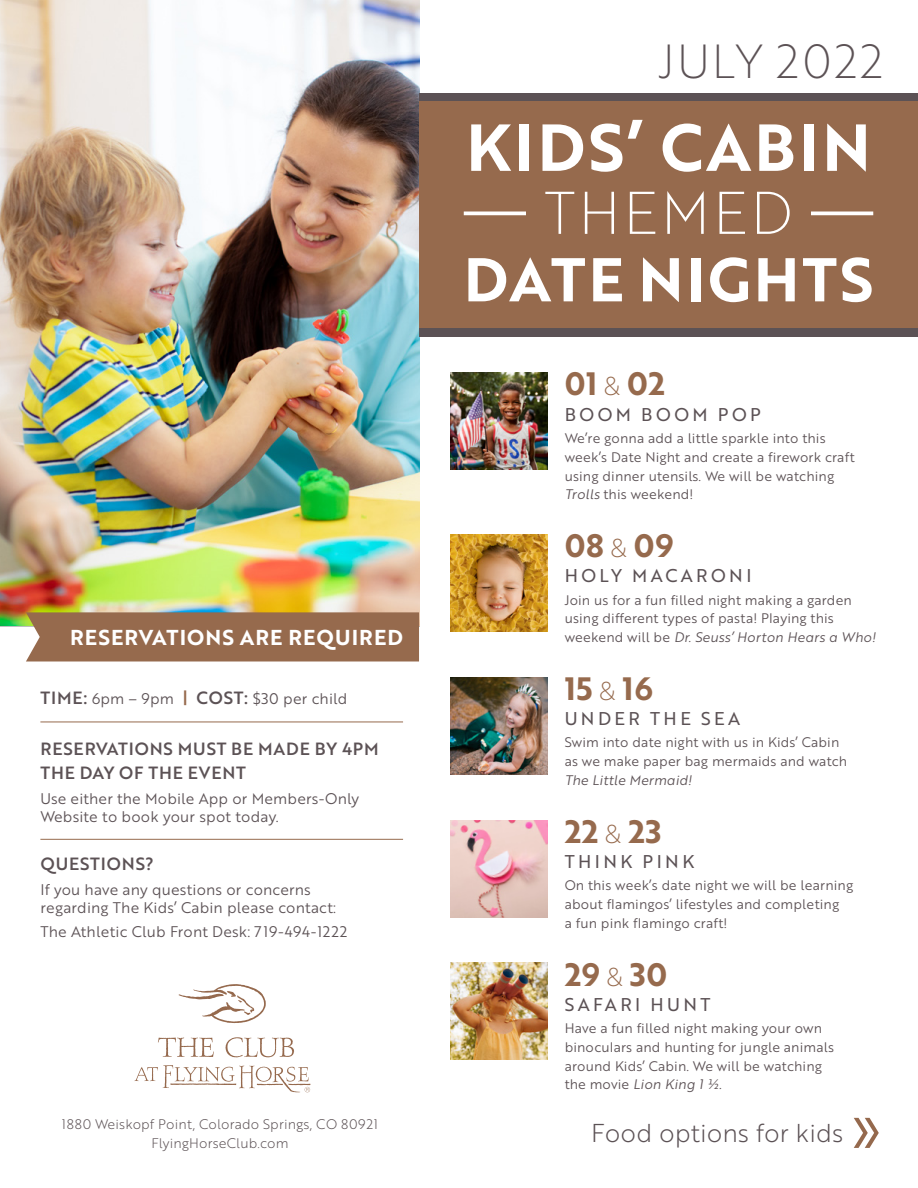
<style>
.page{position:relative;width:918px;height:1188px;background:#fff}
.page>*{position:absolute;margin:0;border:0;box-sizing:border-box;transform-origin:0 0}
.t1{font:64.5px "Brother 1816 Bold";letter-spacing:.05em;color:#fff}
.t2{font:60px "Brother 1816 Bold";letter-spacing:.05em;color:#fff}
.t3{font:58.5px "Brother 1816 Thin";letter-spacing:.05em;color:#fff}
.t4{font:46.5px "Brother 1816 Thin";letter-spacing:.05em;color:#5c5255}
.t5{font:31.5px "Brother 1816 Bold";letter-spacing:.02em;color:#966a4d}
.t6{font:25.2px "Brother 1816 Light";color:#5c5255}
.t7{font:21px "Brother 1816 Bold";letter-spacing:.05em;color:#fff}
.t8{font:18px "Brother 1816 Regular";letter-spacing:.19em;color:#5c5255}
.t9{font:17.25px/24px "Brother 1816 Medium";letter-spacing:.05em;color:#5c5255}
.t10{font:15px/18px "Brother 1816 Book";letter-spacing:.01em;color:#5c5255}
.t11{font:13.5px/18.8px "Brother 1816 Book";letter-spacing:.01em;color:#5c5255}
.t12{font:13.5px "Brother 1816 Book Italic";letter-spacing:.01em;color:#5c5255}
.t13{font:13.5px/18.8px "Brother 1816 Light";letter-spacing:.01em;color:#5c5255;text-align:center}
.s1{font-family:"Brother 1816 Medium";font-size:17.25px}
.s2{font-family:"Brother 1816 Medium";font-size:17.25px;color:#966a4d}
.s3{font-family:"Brother 1816 Thin";font-size:25.2px}
.s4{font-family:"Brother 1816 Book Italic"}
.s5{font-family:"Brother 1816 Book"}
</style>
<div class="page">
<img style="left:0;top:0;width:419px;height:626px">
<svg style="left:854px;top:1118px;width:25px;height:30px"></svg>
<div style="left:26px;top:612px;width:393px;height:49px;background:#966a4d"></div>
<svg style="left:158px;top:1038px;width:56px;height:19px"></svg>
<svg style="left:226px;top:1037px;width:68px;height:20px"></svg>
<svg style="left:179px;top:984px;width:87px;height:39px"></svg>
<svg style="left:134px;top:1065px;width:176px;height:27px"></svg>
<hr style="left:40px;top:722px;width:363px;height:1px;background:#966a4d">
<hr style="left:40px;top:839px;width:363px;height:1px;background:#966a4d">
<div style="left:419px;top:93px;width:499px;height:244px;background:#5c5255"></div>
<img style="left:450px;top:534px;width:97px;height:97px">
<img style="left:450px;top:677px;width:97px;height:97px">
<img style="left:450px;top:820px;width:97px;height:97px">
<img style="left:450px;top:963px;width:97px;height:97px">
<div style="left:419px;top:102px;width:499px;height:226px;background:#966a4d"></div>
<hr style="left:464px;top:212px;width:409px;height:3px;background:#fff">
<div style="left:526px;top:187px;width:285px;height:56px;background:#966a4d"></div>
<img style="left:450px;top:373px;width:97px;height:97px">
<h3 class="t7" style="left:70px;top:621px;width:334px">RESERVATIONS ARE REQUIRED</h3>
<p class="t10" style="left:40px;top:689px;width:309px"><span class="s1">TIME:</span> 6pm – 9pm <span class="s2">|</span> <span class="s1">COST:</span> $30 per child</p>
<p class="t9" style="left:40px;top:737px;width:340px">RESERVATIONS MUST BE MADE BY 4PM<br>THE DAY OF THE EVENT</p>
<p class="t10" style="left:40px;top:789px;width:320px">Use either the Mobile App or Members-Only<br>Website to book your spot today.</p>
<p class="t9" style="left:40px;top:851px;width:115px">QUESTIONS?</p>
<p class="t10" style="left:40px;top:880px;width:297px">If you have any questions or concerns regarding The Kids’ Cabin please contact:</p>
<p class="t10" style="left:40px;top:922px;width:308px">The Athletic Club Front Desk: 719-494-1222</p>
<p class="t13" style="left:62px;top:1114px;width:318px">1880 Weiskopf Point, Colorado Springs, CO 80921<br>FlyingHorseClub.com</p>
<h3 class="t4" style="left:659px;top:27px;width:226px">JULY 2022</h3>
<h1 class="t1" style="left:466px;top:99px;width:406px">KIDS’ CABIN</h1>
<h3 class="t3" style="left:544px;top:170px;width:250px">THEMED</h3>
<h2 class="t2" style="left:464px;top:234px;width:411px">DATE NIGHTS</h2>
<h3 class="t5" style="left:565px;top:360px;width:102px">01 <span class="s3">&amp;</span> 02</h3>
<h3 class="t8" style="left:565px;top:401px;width:198px">BOOM BOOM POP</h3>
<p class="t11" style="left:565px;top:428px;width:292px">We’re gonna add a little sparkle into this week’s Date Night and create a firework craft using dinner utensils. We will be watching <span class="s4">Trolls</span> this weekend!</p>
<h3 class="t5" style="left:565px;top:522px;width:110px">08 <span class="s3">&amp;</span> 09</h3>
<h3 class="t8" style="left:565px;top:563px;width:188px">HOLY MACARONI</h3>
<p class="t11" style="left:565px;top:590px;width:289px">Join us for a fun filled night making a garden using different types of pasta! Playing this</p>
<p class="t12" style="left:565px;top:627px;width:312px"><span class="s5">weekend will be</span> Dr. Seuss’ Horton Hears a Who!</p>
<h3 class="t5" style="left:565px;top:665px;width:90px">15 <span class="s3">&amp;</span> 16</h3>
<h3 class="t8" style="left:565px;top:705px;width:177px">UNDER THE SEA</h3>
<p class="t11" style="left:565px;top:733px;width:284px">Swim into date night with us in Kids’ Cabin as we make paper bag mermaids and watch</p>
<p class="t12" style="left:565px;top:770px;width:129px">The Little Mermaid!</p>
<h3 class="t5" style="left:565px;top:807px;width:98px">22 <span class="s3">&amp;</span> 23</h3>
<h3 class="t8" style="left:565px;top:848px;width:131px">THINK PINK</h3>
<p class="t11" style="left:565px;top:876px;width:290px">On this week’s date night we will be learning about flamingos’ lifestyles and completing<br>a fun pink flamingo craft!</p>
<h3 class="t5" style="left:565px;top:950px;width:104px">29 <span class="s3">&amp;</span> 30</h3>
<h3 class="t8" style="left:565px;top:991px;width:147px">SAFARI HUNT</h3>
<p class="t11" style="left:565px;top:1018px;width:271px">Have a fun filled night making your own binoculars and hunting for jungle animals around Kids’ Cabin. We will be watching</p>
<p class="t12" style="left:565px;top:1075px;width:158px"><span class="s5">the movie</span> Lion King 1 ½.</p>
<h3 class="t6" style="left:591px;top:1114px;width:253px">Food options for kids</h3>
</div>
